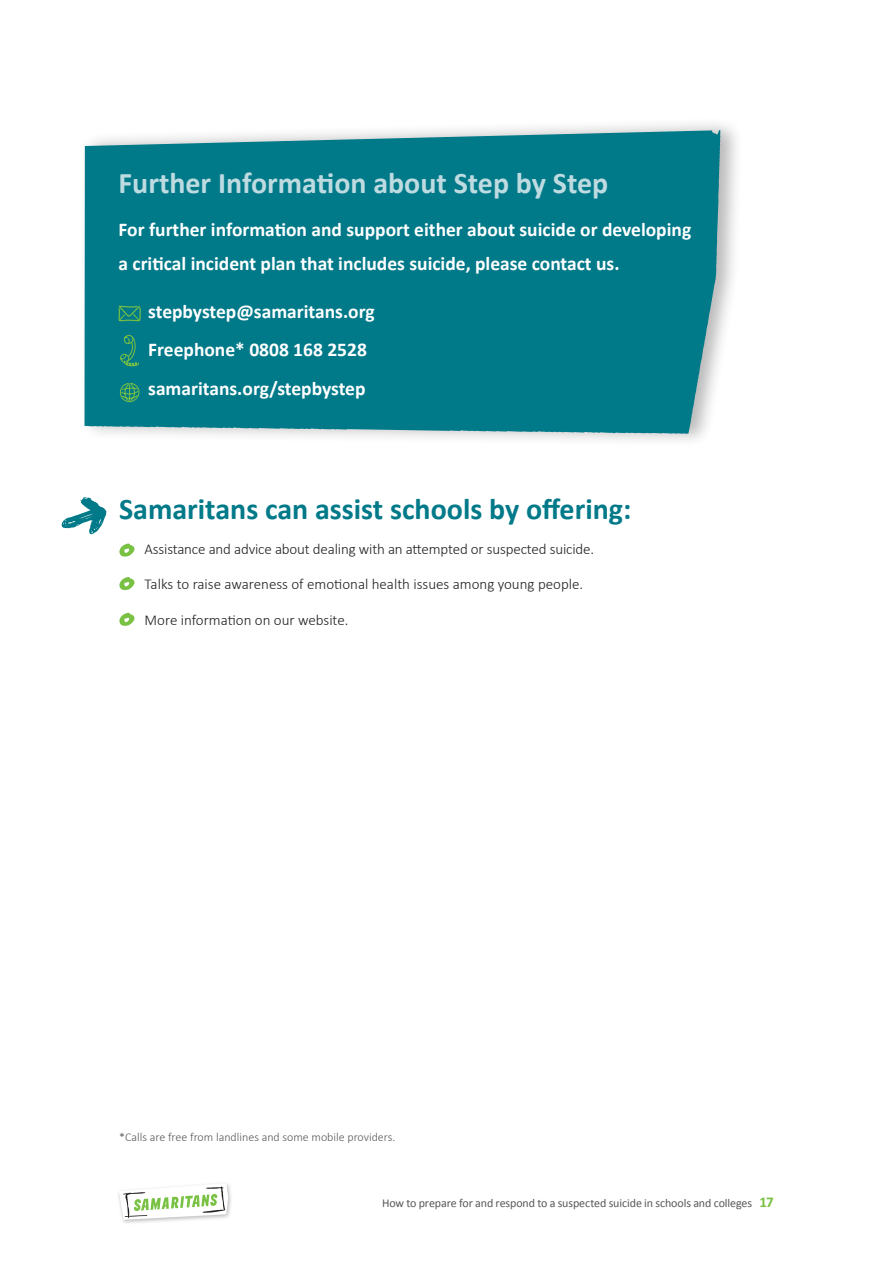
<style>
.page{position:relative;width:893px;height:1263px;background:#fff}
.page>*{position:absolute;margin:0;border:0;box-sizing:border-box;transform-origin:0 0}
.t1{font:700 30px "Calibri";color:#007989}
.t2{font:700 30px "Calibri";color:#bddbe0}
.t3{font:700 19.5px/38.7px "Calibri";color:#fff}
.t4{font:300 15px "Calibri";letter-spacing:-.01em;color:#231f20}
.t5{font:12px "Calibri";letter-spacing:-.01em;color:#57585a}
.t6{font:300 12px "Calibri";color:#57585a}
.s1{font-weight:700;font-size:15px;color:#79c142}
</style>
<div class="page">
<img style="left:118px;top:1184px;width:113px;height:39px">
<svg style="left:119px;top:1184px;width:109px;height:36px"></svg>
<div style="left:79px;top:117px;width:665px;height:331px;background:#231f20;opacity:.31"></div>
<div style="left:85px;top:130px;width:635px;height:304px;background:#007989"></div>
<svg style="left:61px;top:497px;width:46px;height:37px"></svg>
<svg style="left:119px;top:543px;width:16px;height:14px"></svg>
<svg style="left:119px;top:577px;width:16px;height:13px"></svg>
<svg style="left:119px;top:613px;width:16px;height:13px"></svg>
<svg style="left:117px;top:305px;width:25px;height:17px"></svg>
<svg style="left:119px;top:334px;width:20px;height:32px"></svg>
<svg style="left:119px;top:382px;width:21px;height:20px"></svg>
<h1 class="t2" style="left:118px;top:164px;width:491px">Further Information about Step by Step</h1>
<p class="t3" style="left:118px;top:212px;width:574px;line-height:34.5px">For further information and support either about suicide or developing a critical incident plan that includes suicide, please contact us.</p>
<p class="t3" style="left:148px;top:292px;width:228px">stepbystep@samaritans.org<br>Freephone* 0808 168 2528 samaritans.org/stepbystep</p>
<h1 class="t1" style="left:119px;top:490px;width:514px">Samaritans can assist schools by offering:</h1>
<p class="t4" style="left:145px;top:540px;width:451px">Assistance and advice about dealing with an attempted or suspected suicide.</p>
<p class="t4" style="left:145px;top:575px;width:440px">Talks to raise awareness of emotional health issues among young people.</p>
<p class="t4" style="left:145px;top:610px;width:205px">More information on our website.</p>
<p class="t6" style="left:119px;top:1129px;width:278px">*Calls are free from landlines and some mobile providers.</p>
<p class="t5" style="left:382px;top:1195px;width:393px">How to prepare for and respond to a suspected suicide in schools and colleges <span class="s1">17</span></p>
</div>
